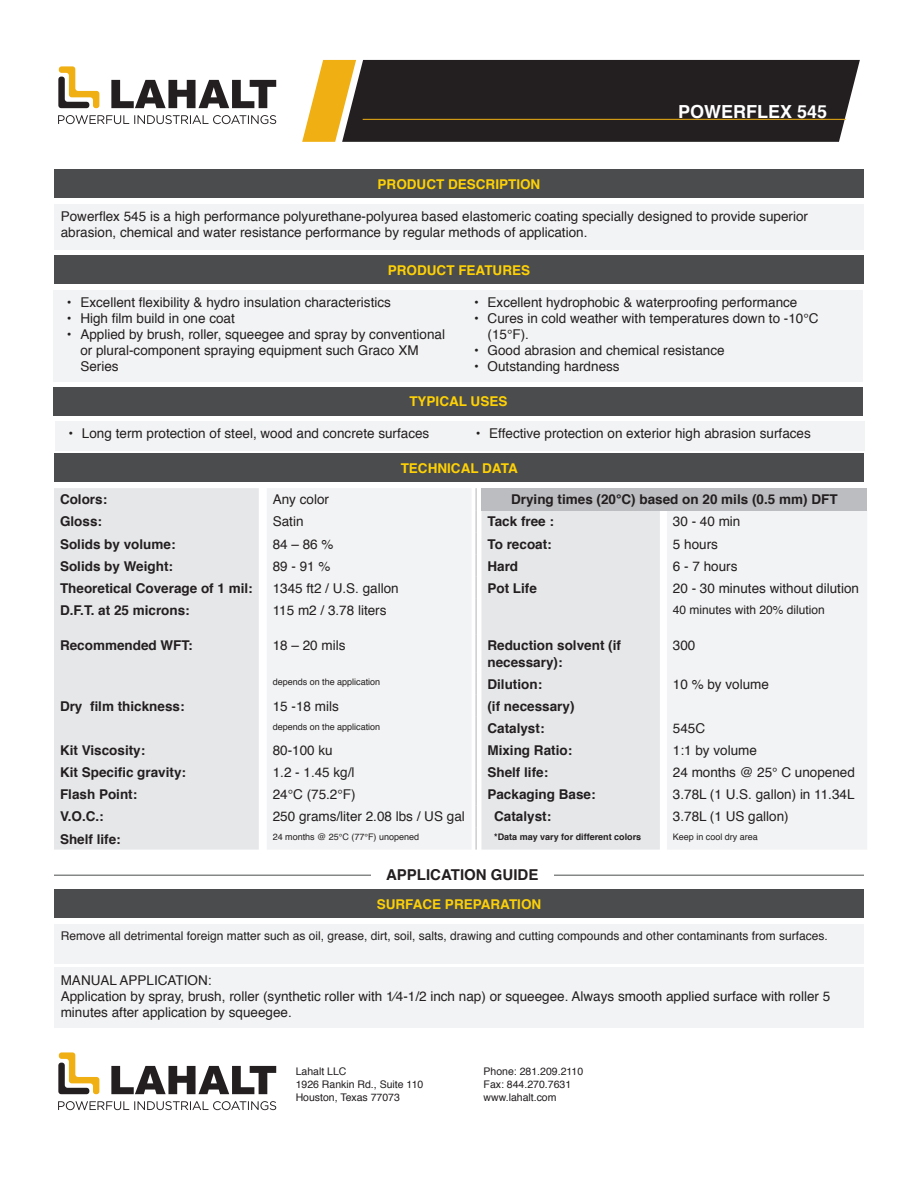
<style>
.page{position:relative;width:918px;height:1188px;background:#fff}
.page>*{position:absolute;margin:0;border:0;box-sizing:border-box;transform-origin:0 0}
.t1{font:700 18px "Helvetica";color:#fff}
.t2{font:700 15px "Helvetica";color:#231f20}
.t3{font:13.5px/16.2px "Helvetica";color:#231f20}
.t4{font:700 13.5px/16.2px "Helvetica";color:#231f20}
.t5{font:700 13.5px "Helvetica";color:#fed105}
.t6{font:700 13.5px "Helvetica";color:#fcd008}
.t7{font:12px "Helvetica";color:#231f20}
.t8{font:10.5px/12.6px "Helvetica";color:#231f20}
.t9{font:9px "Helvetica";color:#231f20}
.t10{font:700 9px "Helvetica";color:#231f20}
</style>
<div class="page">
<svg style="left:302px;top:60px;width:558px;height:82px"></svg>
<svg style="left:58px;top:66px;width:41px;height:42px"></svg>
<svg style="left:111px;top:80px;width:165px;height:28px"></svg>
<svg style="left:58px;top:115px;width:218px;height:9px"></svg>
<svg style="left:58px;top:1052px;width:41px;height:42px"></svg>
<svg style="left:111px;top:1066px;width:165px;height:28px"></svg>
<svg style="left:58px;top:1101px;width:218px;height:9px"></svg>
<div style="left:54px;top:488px;width:205px;height:362px;background:#e6e7e9"></div>
<svg style="left:267px;top:488px;width:600px;height:362px;fill:#f2f3f4"></svg>
<div style="left:481px;top:488px;width:386px;height:22px;background:#bcbdc0"></div>
<svg style="left:476px;top:488px;width:1px;height:111px"></svg>
<hr style="left:476px;top:599px;width:1px;height:35px;background:#b2b3b7">
<hr style="left:476px;top:634px;width:1px;height:39px;background:#b2b3b7">
<svg style="left:476px;top:673px;width:1px;height:177px"></svg>
<div style="left:54px;top:170px;width:810px;height:28px;background:#4b4c4d"></div>
<div style="left:54px;top:256px;width:810px;height:28px;background:#4b4c4d"></div>
<div style="left:53px;top:387px;width:810px;height:28px;background:#4b4c4d"></div>
<div style="left:54px;top:454px;width:810px;height:28px;background:#4b4c4d"></div>
<div style="left:54px;top:204px;width:810px;height:46px;background:#f2f3f4"></div>
<div style="left:53px;top:290px;width:810px;height:91px;background:#f2f3f4"></div>
<div style="left:55px;top:422px;width:810px;height:29px;background:#f2f3f4"></div>
<hr style="left:54px;top:875px;width:810px;height:1px;background:#4b4c4d">
<div style="left:371px;top:861px;width:183px;height:28px;background:#fff"></div>
<div style="left:54px;top:890px;width:810px;height:28px;background:#4b4c4d"></div>
<div style="left:54px;top:924px;width:810px;height:40px;background:#f2f3f4"></div>
<div style="left:54px;top:968px;width:810px;height:60px;background:#f2f3f4"></div>
<p class="t5" style="left:378px;top:173px;width:164px">PRODUCT DESCRIPTION</p>
<p class="t1" style="left:678px;top:97px;width:151px">POWERFLEX 545</p>
<p class="t3" style="left:61px;top:208px;width:749px">Powerflex 545 is a high performance polyurethane-polyurea based elastomeric coating specially designed to provide superior abrasion, chemical and water resistance performance by regular methods of application.</p>
<p class="t5" style="left:388px;top:259px;width:144px">PRODUCT FEATURES</p>
<p class="t3" style="left:67px;top:294px;width:326px">• Excellent flexibility &amp; hydro insulation characteristics</p>
<p class="t3" style="left:67px;top:310px;width:170px">• High film build in one coat</p>
<p class="t3" style="left:80px;top:327px;width:366px;text-indent:-14px">• Applied by brush, roller, squeegee and spray by conventional or plural-component spraying equipment such Graco XM<br>Series</p>
<p class="t3" style="left:474px;top:294px;width:325px">• Excellent hydrophobic &amp; waterproofing performance</p>
<p class="t3" style="left:488px;top:310px;width:333px;text-indent:-14px">• Cures in cold weather with temperatures down to -10°C (15°F).</p>
<p class="t3" style="left:474px;top:343px;width:252px">• Good abrasion and chemical resistance</p>
<p class="t3" style="left:474px;top:359px;width:147px">• Outstanding hardness</p>
<p class="t5" style="left:409px;top:391px;width:100px">TYPICAL USES</p>
<p class="t3" style="left:68px;top:426px;width:362px">• Long term protection of steel, wood and concrete surfaces</p>
<p class="t3" style="left:476px;top:426px;width:337px">• Effective protection on exterior high abrasion surfaces</p>
<p class="t5" style="left:401px;top:457px;width:119px">TECHNICAL DATA</p>
<p class="t4" style="left:60px;top:492px;width:49px">Colors:</p>
<p class="t3" style="left:273px;top:492px;width:58px">Any color</p>
<p class="t4" style="left:511px;top:492px;width:328px">Drying times (20°C) based on 20 mils (0.5 mm) DFT</p>
<p class="t4" style="left:60px;top:514px;width:44px">Gloss:</p>
<p class="t3" style="left:273px;top:514px;width:32px">Satin</p>
<p class="t4" style="left:487px;top:514px;width:68px">Tack free :</p>
<p class="t3" style="left:673px;top:514px;width:69px">30 - 40 min</p>
<p class="t4" style="left:60px;top:536px;width:117px">Solids by volume:</p>
<p class="t3" style="left:273px;top:536px;width:62px">84 – 86 %</p>
<p class="t4" style="left:487px;top:536px;width:66px">To recoat:</p>
<p class="t3" style="left:673px;top:536px;width:47px">5 hours</p>
<p class="t4" style="left:60px;top:558px;width:115px">Solids by Weight:</p>
<p class="t3" style="left:273px;top:558px;width:59px">89 - 91 %</p>
<p class="t4" style="left:487px;top:558px;width:32px">Hard</p>
<p class="t3" style="left:673px;top:558px;width:66px">6 - 7 hours</p>
<p class="t4" style="left:60px;top:580px;width:194px">Theoretical Coverage of 1 mil:</p>
<p class="t3" style="left:273px;top:580px;width:128px">1345 ft2 / U.S. gallon</p>
<p class="t4" style="left:487px;top:580px;width:51px">Pot Life</p>
<p class="t3" style="left:673px;top:580px;width:188px">20 - 30 minutes without dilution</p>
<p class="t4" style="left:60px;top:602px;width:131px">D.F.T. at 25 microns:</p>
<p class="t3" style="left:273px;top:602px;width:115px">115 m2 / 3.78 liters</p>
<p class="t7" style="left:673px;top:600px;width:154px">40 minutes with 20% dilution</p>
<p class="t4" style="left:60px;top:638px;width:134px">Recommended WFT:</p>
<p class="t3" style="left:273px;top:638px;width:74px">18 – 20 mils</p>
<p class="t4" style="left:487px;top:638px;width:135px">Reduction solvent (if necessary):</p>
<p class="t3" style="left:673px;top:638px;width:24px">300</p>
<p class="t9" style="left:273px;top:675px;width:109px">depends on the application</p>
<p class="t4" style="left:487px;top:676px;width:56px">Dilution:</p>
<p class="t3" style="left:673px;top:676px;width:98px">10 % by volume</p>
<p class="t4" style="left:60px;top:698px;width:126px">Dry film thickness:</p>
<p class="t3" style="left:273px;top:698px;width:68px">15 -18 mils</p>
<p class="t4" style="left:487px;top:698px;width:89px">(if necessary)</p>
<p class="t9" style="left:273px;top:719px;width:109px">depends on the application</p>
<p class="t4" style="left:487px;top:720px;width:59px">Catalyst:</p>
<p class="t3" style="left:673px;top:720px;width:34px">545C</p>
<p class="t4" style="left:60px;top:742px;width:87px">Kit Viscosity:</p>
<p class="t3" style="left:273px;top:743px;width:62px">80-100 ku</p>
<p class="t4" style="left:487px;top:742px;width:86px">Mixing Ratio:</p>
<p class="t3" style="left:673px;top:743px;width:86px">1:1 by volume</p>
<p class="t4" style="left:60px;top:764px;width:128px">Kit Specific gravity:</p>
<p class="t3" style="left:273px;top:765px;width:83px">1.2 - 1.45 kg/l</p>
<p class="t4" style="left:487px;top:764px;width:62px">Shelf life:</p>
<p class="t3" style="left:673px;top:765px;width:183px">24 months @ 25° C unopened</p>
<p class="t4" style="left:60px;top:787px;width:79px">Flash Point:</p>
<p class="t3" style="left:273px;top:787px;width:84px">24°C (75.2°F)</p>
<p class="t4" style="left:487px;top:787px;width:110px">Packaging Base:</p>
<p class="t3" style="left:673px;top:787px;width:183px">3.78L (1 U.S. gallon) in 11.34L</p>
<p class="t4" style="left:60px;top:809px;width:45px">V.O.C.:</p>
<p class="t3" style="left:273px;top:809px;width:194px">250 grams/liter 2.08 lbs / US gal</p>
<p class="t4" style="left:494px;top:809px;width:59px">Catalyst:</p>
<p class="t3" style="left:673px;top:809px;width:117px">3.78L (1 US gallon)</p>
<p class="t4" style="left:60px;top:831px;width:62px">Shelf life:</p>
<p class="t9" style="left:273px;top:830px;width:148px">24 months @ 25°C (77°F) unopened</p>
<p class="t10" style="left:494px;top:830px;width:149px">*Data may vary for different colors</p>
<p class="t9" style="left:673px;top:830px;width:87px">Keep in cool dry area</p>
<p class="t2" style="left:386px;top:863px;width:154px">APPLICATION GUIDE</p>
<p class="t6" style="left:377px;top:893px;width:166px">SURFACE PREPARATION</p>
<p class="t7" style="left:61px;top:927px;width:768px">Remove all detrimental foreign matter such as oil, grease, dirt, soil, salts, drawing and cutting compounds and other contaminants from surfaces.</p>
<p class="t3" style="left:61px;top:972px;width:152px">MANUAL APPLICATION:</p>
<p class="t3" style="left:61px;top:988px;width:771px">Application by spray, brush, roller (synthetic roller with 1⁄4-1/2 inch nap) or squeegee. Always smooth applied surface with roller 5 minutes after application by squeegee.</p>
<p class="t8" style="left:296px;top:1066px;width:129px">Lahalt LLC<br>1926 Rankin Rd., Suite 110<br>Houston, Texas 77073</p>
<p class="t8" style="left:484px;top:1066px;width:101px">Phone: 281.209.2110<br>Fax: 844.270.7631 www.lahalt.com</p>
</div>
